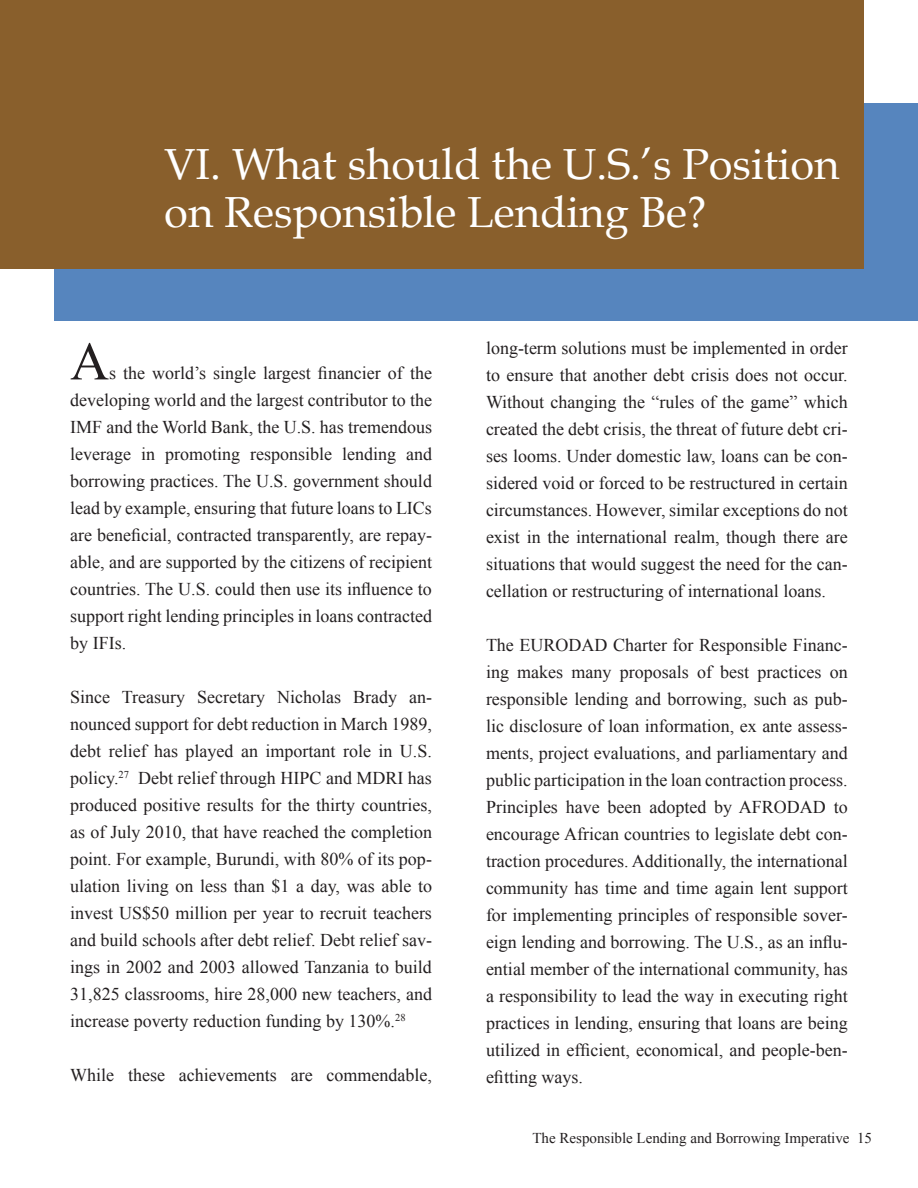
<style>
.page{position:relative;width:918px;height:1188px;background:#fff}
.page>*{position:absolute;margin:0;border:0;box-sizing:border-box;transform-origin:0 0}
.t1{font:54px "Times New Roman";color:#231f20}
.t2{font:43.5px/48px "Book Antiqua";color:#fff}
.t3{font:18px/27px "Times New Roman";color:#231f20;text-align:justify}
.t4{font:15px "Times New Roman";color:#231f20}
</style>
<div class="page">
<div style="left:54px;top:103px;width:864px;height:218px;background:#5685be"></div>
<div style="left:0;top:0;width:864px;height:268px;background:#895f2c"></div>
<h2 class="t2" style="left:164px;top:139px;width:677px">VI. What should the U.S.’s Position on Responsible Lending Be?</h2>
<h1 class="t1" style="left:70px;top:325px;width:40px">A</h1>
<p class="t3" style="left:70px;top:360px;width:363px;text-indent:39px">s the world’s single largest financier of the developing world and the largest contributor to the IMF and the World Bank, the U.S. has tremendous leverage in promoting responsible lending and borrowing practices. The U.S. government should lead by example, ensuring that future loans to LICs are beneficial, contracted transparently, are repay&shy;able, and are supported by the citizens of recipient countries. The U.S. could then use its influence to support right lending principles in loans contracted by IFIs.</p>
<p class="t3" style="left:70px;top:684px;width:363px">Since Treasury Secretary Nicholas Brady an&shy;nounced support for debt reduction in March 1989, debt relief has played an important role in U.S. policy.<sup>27</sup> Debt relief through HIPC and MDRI has produced positive results for the thirty countries, as of July 2010, that have reached the completion point. For example, Burundi, with 80% of its pop&shy;ulation living on less than $1 a day, was able to invest US$50 million per year to recruit teachers and build schools after debt relief. Debt relief sav&shy;ings in 2002 and 2003 allowed Tanzania to build 31,825 classrooms, hire 28,000 new teachers, and increase poverty reduction funding by 130%.<sup>28</sup></p>
<p class="t3" style="left:70px;top:1062px;width:363px">While these achievements are commendable,</p>
<p class="t3" style="left:486px;top:335px;width:363px">long-term solutions must be implemented in order to ensure that another debt crisis does not occur.<br>Without changing the “rules of the game” which created the debt crisis, the threat of future debt cri&shy;ses looms. Under domestic law, loans can be con&shy;sidered void or forced to be restructured in certain circumstances. However, similar exceptions do not exist in the international realm, though there are situations that would suggest the need for the can&shy;cellation or restructuring of international loans.</p>
<p class="t3" style="left:486px;top:632px;width:363px">The EURODAD Charter for Responsible Financ&shy;ing makes many proposals of best practices on responsible lending and borrowing, such as pub&shy;lic disclosure of loan information, ex ante assess&shy;ments, project evaluations, and parliamentary and public participation in the loan contraction process.<br>Principles have been adopted by AFRODAD to encourage African countries to legislate debt con&shy;traction procedures. Additionally, the international community has time and time again lent support for implementing principles of responsible sover&shy;eign lending and borrowing. The U.S., as an influ&shy;ential member of the international community, has a responsibility to lead the way in executing right practices in lending, ensuring that loans are being utilized in efficient, economical, and people-ben&shy;efitting ways.</p>
<p class="t4" style="left:532px;top:1128px;width:341px">The Responsible Lending and Borrowing Imperative 15</p>
</div>
